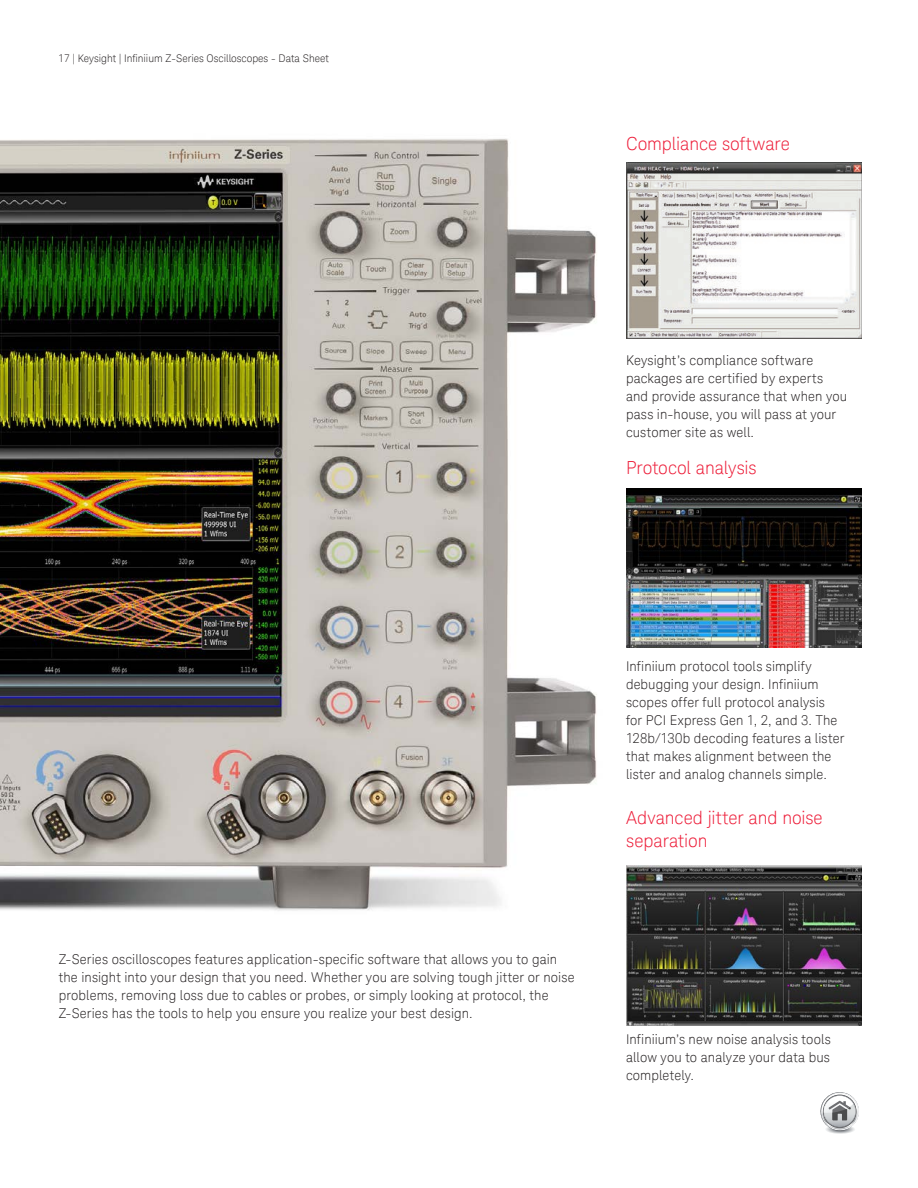
<style>
.page{position:relative;width:918px;height:1188px;background:#fff}
.page>*{position:absolute;margin:0;border:0;box-sizing:border-box;transform-origin:0 0}
.K_Heading_2{font:300 18px/22.5px "Keysight Sans";color:#ed1a36}
.K_Body_Text{font:300 13.5px/18px "Keysight Sans";letter-spacing:.01em;color:#231f20}
.t1{font:300 10.5px "Keysight Sans";color:#231f20}
</style>
<div class="page">
<svg style="left:820px;top:1092px;width:39px;height:42px"></svg>
<img style="left:0;top:138px;width:597px;height:773px">
<img style="left:626px;top:163px;width:235px;height:175px">
<img style="left:626px;top:865px;width:235px;height:160px">
<img style="left:626px;top:489px;width:235px;height:158px">
<p class="t1" style="left:59px;top:52px;width:272px">17 | Keysight | Infiniium Z-Series Oscilloscopes - Data Sheet</p>
<p class="K_Heading_2" style="left:626px;top:132px;width:166px">Compliance software</p>
<p class="K_Body_Text" style="left:626px;top:352px;width:223px">Keysight’s compliance software packages are certified by experts and provide assurance that when you pass in-house, you will pass at your customer site as well.</p>
<p class="K_Heading_2" style="left:626px;top:457px;width:132px">Protocol analysis</p>
<p class="K_Body_Text" style="left:59px;top:950px;width:517px">Z-Series oscilloscopes features application-specific software that allows you to gain the insight into your design that you need. Whether you are solving tough jitter or noise problems, removing loss due to cables or probes, or simply looking at protocol, the Z-Series has the tools to help you ensure you realize your best design.</p>
<p class="K_Body_Text" style="left:626px;top:657px;width:220px">Infiniium protocol tools simplify debugging your design. Infiniium scopes offer full protocol analysis for PCI Express Gen 1, 2, and 3. The 128b/130b decoding features a lister that makes alignment between the lister and analog channels simple.</p>
<p class="K_Heading_2" style="left:626px;top:807px;width:198px">Advanced jitter and noise separation</p>
<p class="K_Body_Text" style="left:626px;top:1030px;width:206px;text-align:justify">Infiniium’s new noise analysis tools allow you to analyze your data bus completely.</p>
</div>
